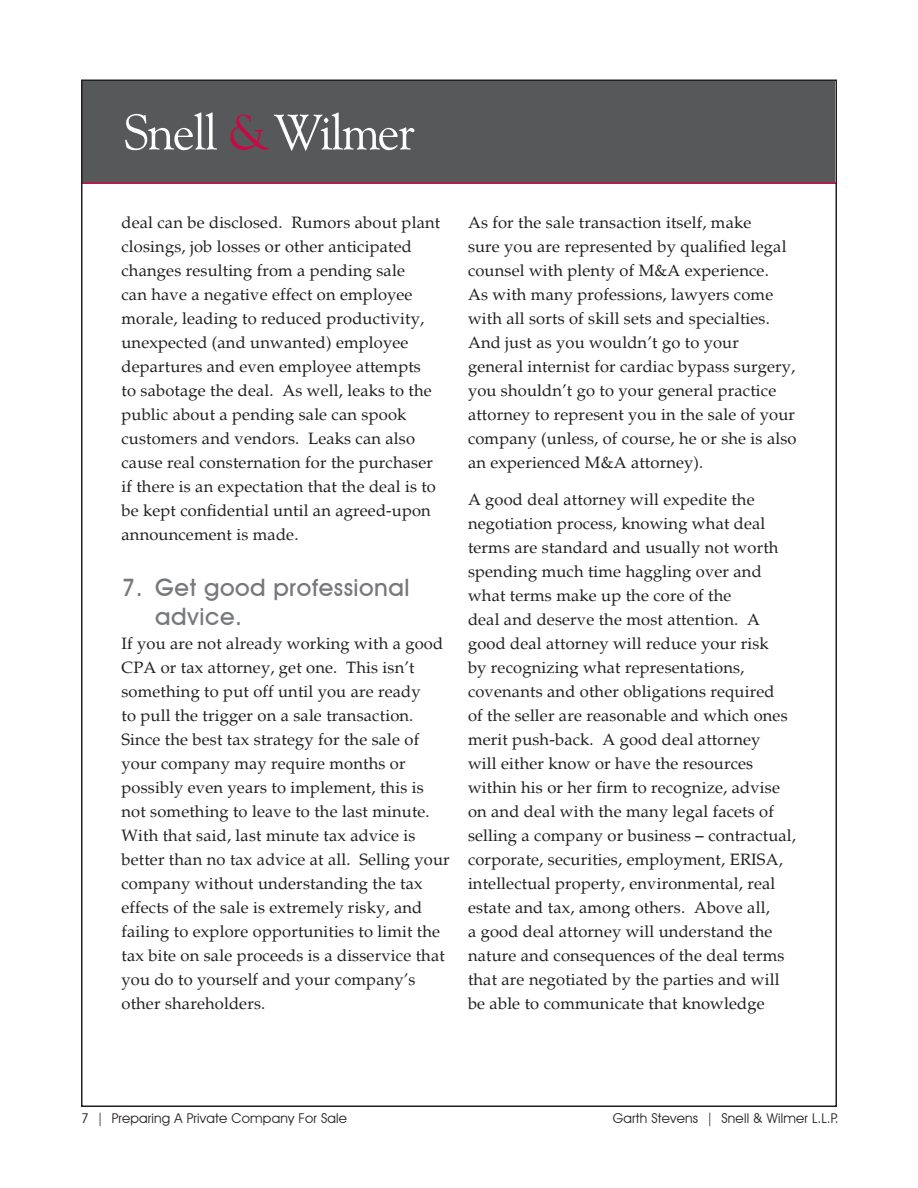
<style>
.page{position:relative;width:918px;height:1188px;background:#fff}
.page>*{position:absolute;margin:0;border:0;box-sizing:border-box;transform-origin:0 0}
.header_S_W_newslette{font:500 24px/28.8px "Avant Garde IT Cby BT";letter-spacing:.02em;color:#76787b}
.body_S_W_newsletter{font:16.5px/24px "Palatino";letter-spacing:.01em;color:#231f20}
.t1{font:13.5px "Avant Garde IT Cby BT";letter-spacing:.015em;color:#231f20}
</style>
<div class="page">
<div style="left:82px;top:80px;width:754px;height:103px;background:#57585a"></div>
<hr style="left:82px;top:182px;width:755px;height:2px;background:#c60a45">
<svg style="left:125px;top:112px;width:92px;height:38px"></svg>
<svg style="left:230px;top:112px;width:185px;height:39px"></svg>
<p class="body_S_W_newsletter" style="left:122px;top:211px;width:320px">deal can be disclosed. Rumors about plant closings, job losses or other anticipated changes resulting from a pending sale<br>can have a negative effect on employee morale, leading to reduced productivity, unexpected (and unwanted) employee departures and even employee attempts<br>to sabotage the deal. As well, leaks to the public about a pending sale can spook customers and vendors. Leaks can also cause real consternation for the purchaser if there is an expectation that the deal is to be kept confidential until an agreed-upon announcement is made.</p>
<p class="header_S_W_newslette" style="left:155px;top:573px;width:256px;text-indent:-34px">7. Get good professional advice.</p>
<p class="body_S_W_newsletter" style="left:122px;top:631px;width:330px">If you are not already working with a good CPA or tax attorney, get one. This isn’t something to put off until you are ready<br>to pull the trigger on a sale transaction.<br>Since the best tax strategy for the sale of your company may require months or possibly even years to implement, this is not something to leave to the last minute.<br>With that said, last minute tax advice is better than no tax advice at all. Selling your company without understanding the tax effects of the sale is extremely risky, and failing to explore opportunities to limit the tax bite on sale proceeds is a disservice that you do to yourself and your company’s other shareholders.</p>
<p class="body_S_W_newsletter" style="left:468px;top:211px;width:330px">As for the sale transaction itself, make<br>sure you are represented by qualified legal counsel with plenty of M&amp;A experience.<br>As with many professions, lawyers come with all sorts of skill sets and specialties.<br>And just as you wouldn’t go to your general internist for cardiac bypass surgery, you shouldn’t go to your general practice attorney to represent you in the sale of your company (unless, of course, he or she is also an experienced M&amp;A attorney).</p>
<p class="body_S_W_newsletter" style="left:468px;top:488px;width:330px">A good deal attorney will expedite the negotiation process, knowing what deal terms are standard and usually not worth spending much time haggling over and what terms make up the core of the<br>deal and deserve the most attention. A good deal attorney will reduce your risk<br>by recognizing what representations, covenants and other obligations required<br>of the seller are reasonable and which ones merit push-back. A good deal attorney<br>will either know or have the resources within his or her firm to recognize, advise on and deal with the many legal facets of selling a company or business – contractual, corporate, securities, employment, ERISA, intellectual property, environmental, real estate and tax, among others. Above all,<br>a good deal attorney will understand the nature and consequences of the deal terms that are negotiated by the parties and will be able to communicate that knowledge</p>
<p class="t1" style="left:81px;top:1110px;width:268px">7 | Preparing A Private Company For Sale</p>
<p class="t1" style="left:613px;top:1110px;width:227px">Garth Stevens | Snell &amp; Wilmer L.L.P.</p>
</div>
